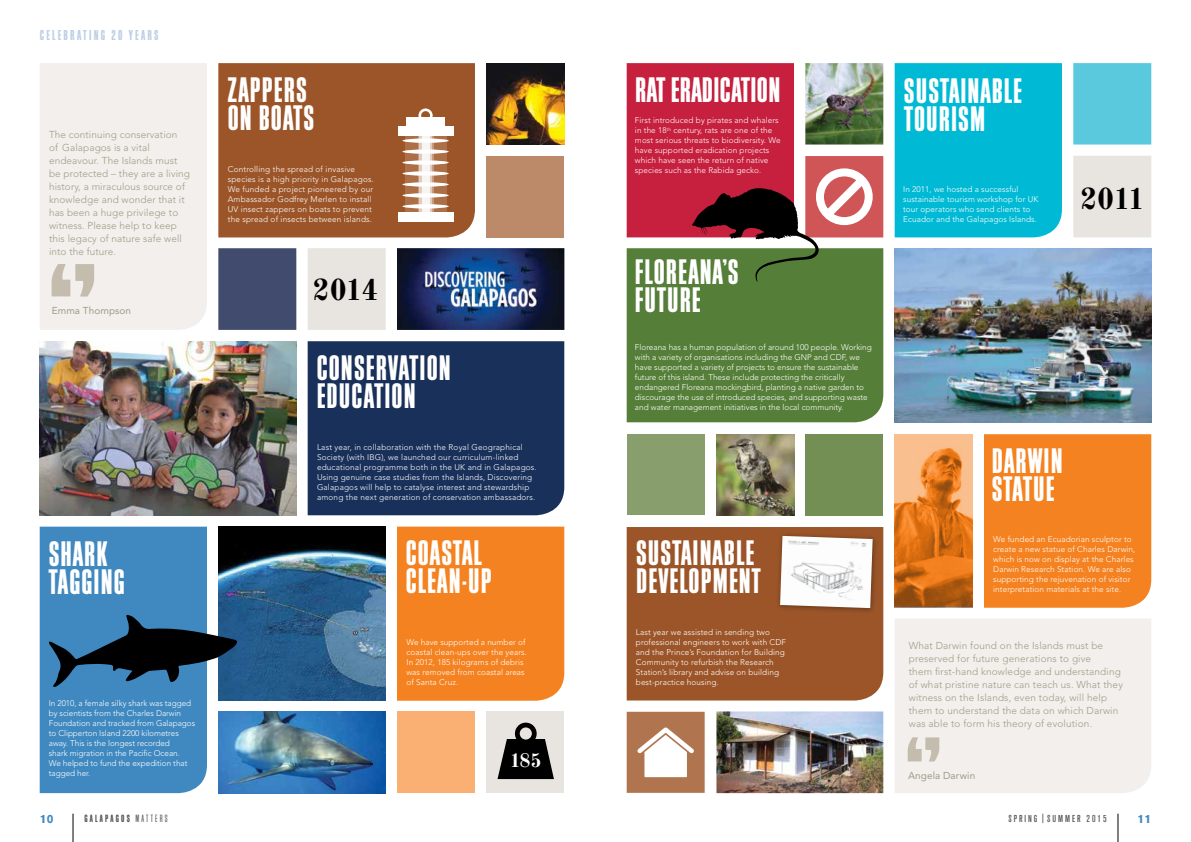
<style>
.page{position:relative;width:1191px;height:842px;background:#fff}
.page>*{position:absolute;margin:0;border:0;box-sizing:border-box;transform-origin:0 0}
.t1{font:37px/28px "Block Gothic Bold Extra Cond";letter-spacing:.03em;color:#fff}
.t2{font:37px "Block Gothic Bold Extra Cond";letter-spacing:.01em;color:#fff}
.t3{font:700 29.4px "Old Standard TT";letter-spacing:-.03em;color:#000}
.t4{font:700 19px "Old Standard TT";color:#fff}
.t5{font:15px "Block Gothic Bold Extra Cond";letter-spacing:.15em;color:#bed0e7}
.t6{font:700 11.9px "Akzidenz Grotesk BQ";color:#3f89c0}
.t7{font:11px "Block Gothic Bold Extra Cond";letter-spacing:.2em;color:#58595b}
.t8{font:300 10px/13px "Avenir";letter-spacing:.015em;color:#a29b85}
.t9{font:10px "Avenir";letter-spacing:.01em;color:#a29b85}
.t10{font:500 condensed 10px "Akzidenz Grotesk CE";letter-spacing:.2em;color:#58595b}
.t11{font:300 8.2px/10px "Avenir";letter-spacing:.01em;color:#fff}
.s1{font-family:"Block Gothic Light Extra Cond"}
</style>
<div class="page">
<svg style="left:1117px;top:814px;width:1px;height:28px"></svg>
<svg style="left:73px;top:814px;width:1px;height:28px"></svg>
<div style="left:895px;top:619px;width:256px;height:174px;background:#f2efec"></div>
<svg style="left:907px;top:737px;width:32px;height:24px"></svg>
<div style="left:40px;top:63px;width:167px;height:267px;background:#f2efec"></div>
<svg style="left:52px;top:264px;width:42px;height:33px"></svg>
<div style="left:308px;top:341px;width:256px;height:174px;background:#19315a"></div>
<img style="left:40px;top:341px;width:256px;height:174px">
<div style="left:218px;top:63px;width:257px;height:174px;background:#9c5529"></div>
<img style="left:486px;top:63px;width:78px;height:82px">
<div style="left:218px;top:248px;width:78px;height:82px;background:#414b6e"></div>
<img style="left:397px;top:248px;width:167px;height:82px">
<div style="left:405px;top:136px;width:41px;height:81px;background:#ac6f46"></div>
<div style="left:406px;top:117px;width:39px;height:10px;background:#fff"></div>
<div style="left:397px;top:126px;width:56px;height:10px;background:#fff"></div>
<div style="left:418px;top:108px;width:15px;height:15px;border:3px solid #fff;border-radius:50%"></div>
<div style="left:397px;top:213px;width:56px;height:9px;background:#fff"></div>
<svg style="left:402px;top:149px;width:47px;height:5px"></svg>
<svg style="left:402px;top:138px;width:47px;height:5px"></svg>
<svg style="left:402px;top:160px;width:47px;height:5px"></svg>
<svg style="left:402px;top:171px;width:47px;height:5px"></svg>
<svg style="left:402px;top:182px;width:47px;height:5px"></svg>
<svg style="left:402px;top:193px;width:47px;height:5px"></svg>
<svg style="left:402px;top:204px;width:47px;height:4px"></svg>
<svg style="left:418px;top:136px;width:15px;height:77px"></svg>
<svg style="left:419px;top:136px;width:13px;height:77px"></svg>
<div style="left:486px;top:156px;width:78px;height:81px;background:#bd8a69"></div>
<div style="left:397px;top:527px;width:167px;height:174px;background:#f58220"></div>
<div style="left:486px;top:711px;width:78px;height:82px;background:#e8e4df"></div>
<svg style="left:497px;top:723px;width:57px;height:56px"></svg>
<div style="left:984px;top:434px;width:167px;height:174px;background:#f58220"></div>
<div style="left:1073px;top:63px;width:78px;height:82px;background:#5ac8dd"></div>
<div style="left:894px;top:63px;width:168px;height:174px;background:#00bad5"></div>
<div style="left:1073px;top:156px;width:78px;height:81px;background:#e8e4df"></div>
<div style="left:626px;top:527px;width:257px;height:173px;background:#9c5529"></div>
<div style="left:776px;top:532px;width:103px;height:82px;background:#000;opacity:.35"></div>
<img style="left:780px;top:536px;width:92px;height:72px">
<svg style="left:626px;top:712px;width:78px;height:81px"></svg>
<div style="left:626px;top:282px;width:257px;height:140px;background:#557e39"></div>
<svg style="left:626px;top:63px;width:257px;height:219px;background:#ac5256"></svg>
<div style="left:308px;top:248px;width:78px;height:82px;background:#e8e4df"></div>
<img style="left:805px;top:63px;width:78px;height:82px">
<div style="left:397px;top:711px;width:78px;height:82px;background:#fab072"></div>
<div style="left:805px;top:434px;width:78px;height:81px;background:#738f53"></div>
<img style="left:218px;top:527px;width:168px;height:174px">
<div style="left:40px;top:527px;width:167px;height:266px;background:#3f89c0"></div>
<img style="left:218px;top:711px;width:168px;height:82px">
<img style="left:716px;top:434px;width:78px;height:81px">
<img style="left:894px;top:248px;width:257px;height:174px">
<img style="left:894px;top:434px;width:78px;height:173px">
<img style="left:716px;top:711px;width:167px;height:82px">
<svg style="left:49px;top:615px;width:189px;height:72px;background:#2b5372"></svg>
<div style="left:626px;top:434px;width:78px;height:81px;background:#899e6d"></div>
<h3 class="t5" style="left:40px;top:25px;width:120px">CELEBRATING 20 YEARS</h3>
<p class="t8" style="left:49px;top:128px;width:142px">The continuing conservation<br>of Galapagos is a vital endeavour. The Islands must be protected – they are a living history, a miraculous source of knowledge and wonder that it has been a huge privilege to witness. Please help to keep this legacy of nature safe well into the future.</p>
<p class="t9" style="left:52px;top:305px;width:81px">Emma Thompson</p>
<h1 class="t1" style="left:49px;top:538px;width:77px">SHARK<br>TAGGING</h1>
<p class="t11" style="left:49px;top:698px;width:148px">In 2010, a female silky shark was tagged by scientists from the Charles Darwin Foundation and tracked from Galapagos to Clipperton Island 2200 kilometres away. This is the longest recorded<br>shark migration in the Pacific Ocean.<br>We helped to fund the expedition that tagged her.</p>
<h1 class="t1" style="left:228px;top:74px;width:88px">ZAPPERS<br>ON BOATS</h1>
<p class="t11" style="left:228px;top:164px;width:147px">Controlling the spread of invasive species is a high priority in Galapagos.<br>We funded a project pioneered by our Ambassador Godfrey Merlen to install UV insect zappers on boats to prevent the spread of insects between islands.</p>
<h2 class="t3" style="left:312px;top:272px;width:67px">2014</h2>
<h1 class="t1" style="left:317px;top:352px;width:136px">CONSERVATION<br>EDUCATION</h1>
<p class="t11" style="left:317px;top:442px;width:221px">Last year, in collaboration with the Royal Geographical Society (with IBG), we launched our curriculum-linked educational programme both in the UK and in Galapagos.<br>Using genuine case studies from the Islands, Discovering Galapagos will help to catalyse interest and stewardship among the next generation of conservation ambassadors.</p>
<h1 class="t1" style="left:406px;top:537px;width:88px">COASTAL<br>CLEAN-UP</h1>
<p class="t11" style="left:406px;top:637px;width:122px">We have supported a number of coastal clean-ups over the years.<br>In 2012, 185 kilograms of debris was removed from coastal areas of Santa Cruz.</p>
<h3 class="t4" style="left:509px;top:749px;width:33px">185</h3>
<h1 class="t2" style="left:635px;top:64px;width:147px">RAT ERADICATION</h1>
<p class="t11" style="left:635px;top:116px;width:147px">First introduced by pirates and whalers in the 18<sup>th</sup> century, rats are one of the most serious threats to biodiversity. We have supported eradication projects which have seen the return of native species such as the Rabida gecko.</p>
<h1 class="t1" style="left:635px;top:257px;width:105px">FLOREANA’S<br>FUTURE</h1>
<p class="t11" style="left:635px;top:342px;width:238px">Floreana has a human population of around 100 people. Working with a variety of organisations including the GNP and CDF, we have supported a variety of projects to ensure the sustainable future of this island. These include protecting the critically endangered Floreana mockingbird, planting a native garden to discourage the use of introduced species, and supporting waste and water management initiatives in the local community.</p>
<h1 class="t1" style="left:636px;top:538px;width:126px">SUSTAINABLE<br>DEVELOPMENT</h1>
<p class="t11" style="left:636px;top:627px;width:152px">Last year we assisted in sending two professional engineers to work with CDF and the Prince’s Foundation for Building Community to refurbish the Research Station’s library and advise on building best-practice housing.</p>
<h1 class="t1" style="left:904px;top:75px;width:120px">SUSTAINABLE<br>TOURISM</h1>
<p class="t11" style="left:903px;top:184px;width:137px">In 2011, we hosted a successful sustainable tourism workshop for UK tour operators who send clients to Ecuador and the Galapagos Islands.</p>
<h2 class="t3" style="left:1080px;top:181px;width:66px">2011</h2>
<h1 class="t1" style="left:992px;top:446px;width:72px">DARWIN<br>STATUE</h1>
<p class="t11" style="left:993px;top:534px;width:144px">We funded an Ecuadorian sculptor to create a new statue of Charles Darwin, which is now on display at the Charles Darwin Research Station. We are also supporting the rejuvenation of visitor interpretation materials at the site.</p>
<p class="t8" style="left:909px;top:639px;width:216px">What Darwin found on the Islands must be preserved for future generations to give<br>them first-hand knowledge and understanding of what pristine nature can teach us. What they witness on the Islands, even today, will help them to understand the data on which Darwin was able to form his theory of evolution.</p>
<p class="t9" style="left:908px;top:770px;width:69px">Angela Darwin</p>
<h3 class="t6" style="left:40px;top:812px;width:15px">10</h3>
<h3 class="t7" style="left:84px;top:811px;width:85px">GALAPAGOS <span class="s1">MATTERS</span></h3>
<p class="t10" style="left:1008px;top:812px;width:100px">SPRING | SUMMER 2015</p>
<h3 class="t6" style="left:1137px;top:812px;width:15px">11</h3>
</div>
